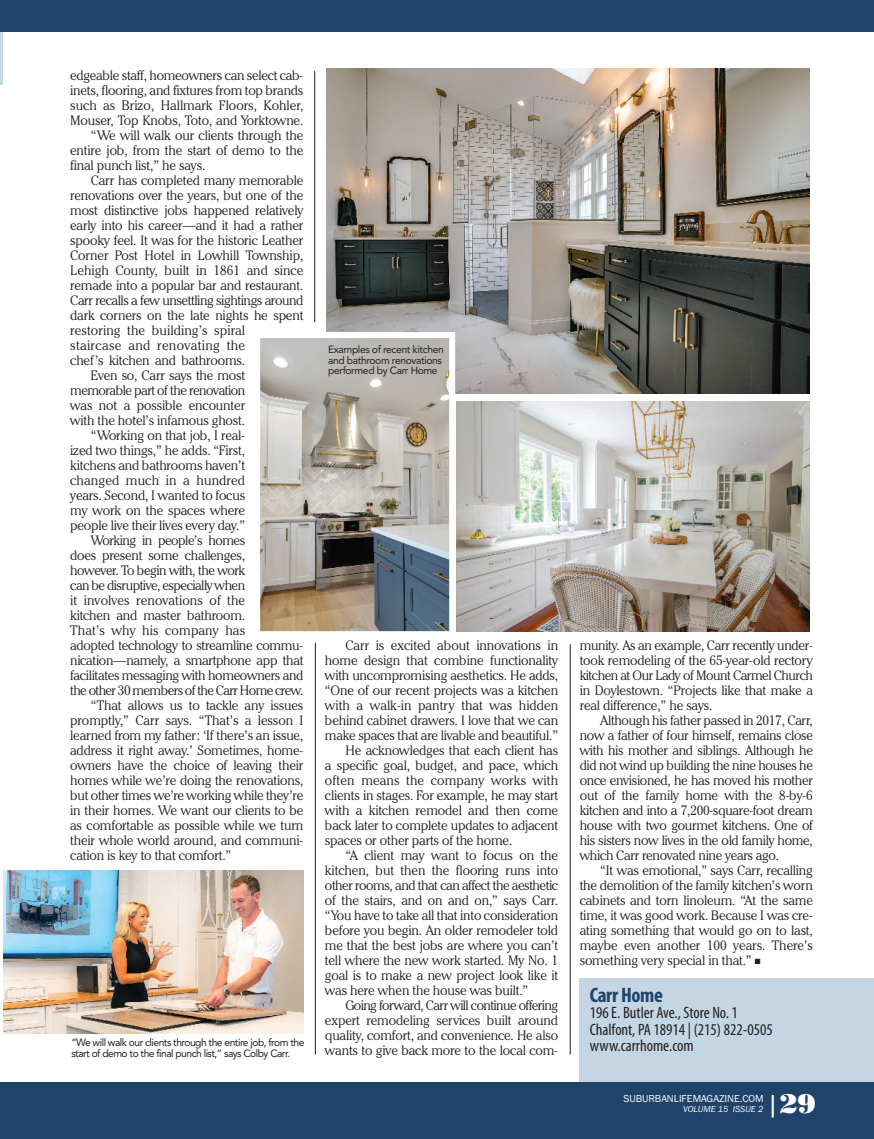
<style>
.page{position:relative;width:874px;height:1139px;background:#fff}
.page>*{position:absolute;margin:0;border:0;box-sizing:border-box;transform-origin:0 0}
.t1{font:27px "Bodoni Poster";color:#fff}
.t2{font:700 condensed 21px "Myriad Pro";letter-spacing:-.015em;color:#1f436b}
.t3{font:condensed 16.5px/16.5px "Myriad Pro";color:#231f20}
.t4{font:300 13.5px/15px "Cheltenham IT Cby BT";letter-spacing:-.01em;color:#231f20;text-align:justify}
.t5{font:300 13.5px "Cheltenham IT Cby BT";letter-spacing:.01em;color:#231f20}
.t6{font:300 13.5px "Cheltenham IT Cby BT";letter-spacing:-.03em;color:#231f20}
.t7{font:300 13.5px "Cheltenham IT Cby BT";letter-spacing:-.04em;color:#231f20}
.t8{font:300 13.5px "Cheltenham IT Cby BT";letter-spacing:-.035em;color:#231f20}
.t9{font:300 13.5px "Cheltenham IT Cby BT";letter-spacing:.025em;color:#231f20}
.t10{font:10.5px/10.5px "Avenir";letter-spacing:-.05em;color:#231f20}
.t11{font:10.5px "Franklin Gothic";color:#fff}
.t12{font:italic 9px "Franklin Gothic";color:#fff}
.s1{font-family:"Franklin Gothic"}
</style>
<div class="page">
<hr style="left:0;top:32px;width:3px;height:53px;background:#c5d7e5">
<div style="left:579px;top:978px;width:295px;height:104px;background:#c4d6e4"></div>
<div style="left:0;top:0;width:874px;height:32px;background:#1f436b"></div>
<div style="left:0;top:1082px;width:874px;height:56px;background:#1f436b"></div>
<hr style="left:570px;top:644px;width:1px;height:410px;background:#231f20">
<hr style="left:315px;top:642px;width:1px;height:412px;background:#231f20">
<hr style="left:314px;top:71px;width:1px;height:251px;background:#231f20">
<img style="left:327px;top:69px;width:483px;height:324px">
<img style="left:456px;top:402px;width:353px;height:229px">
<img style="left:261px;top:339px;width:187px;height:291px">
<div style="left:254px;top:332px;width:201px;height:305px;border:6px solid #fff"></div>
<img style="left:3px;top:870px;width:300px;height:163px">
<p class="t4" style="left:70px;top:69px;width:234px">edgeable staff, homeowners can select cab-</p>
<p class="t4" style="left:70px;top:84px;width:235px">inets, flooring, and fixtures from top brands</p>
<p class="t4" style="left:70px;top:99px;width:235px">such as Brizo, Hallmark Floors, Kohler,</p>
<p class="t4" style="left:70px;top:114px;width:235px">Mouser, Top Knobs, Toto, and Yorktowne.</p>
<p class="t4" style="left:91px;top:129px;width:214px">“We will walk our clients through the</p>
<p class="t4" style="left:70px;top:144px;width:235px">entire job, from the start of demo to the</p>
<p class="t4" style="left:70px;top:159px;width:137px">final punch list,” he says.</p>
<p class="t4" style="left:91px;top:174px;width:214px">Carr has completed many memorable</p>
<p class="t4" style="left:70px;top:189px;width:235px">renovations over the years, but one of the</p>
<p class="t4" style="left:70px;top:204px;width:235px">most distinctive jobs happened relatively</p>
<p class="t4" style="left:70px;top:219px;width:235px">early into his career—and it had a rather</p>
<p class="t4" style="left:70px;top:234px;width:235px">spooky feel. It was for the historic Leather</p>
<p class="t4" style="left:70px;top:249px;width:235px">Corner Post Hotel in Lowhill Township,</p>
<p class="t4" style="left:70px;top:264px;width:235px">Lehigh County, built in 1861 and since</p>
<p class="t4" style="left:70px;top:279px;width:235px">remade into a popular bar and restaurant.</p>
<p class="t4" style="left:70px;top:294px;width:235px">Carr recalls a few unsettling sightings around</p>
<p class="t4" style="left:70px;top:309px;width:235px">dark corners on the late nights he spent</p>
<p class="t5" style="left:70px;top:325px;width:176px">restoring the building’s spiral</p>
<p class="t9" style="left:70px;top:340px;width:176px">staircase and renovating the</p>
<p class="t4" style="left:70px;top:354px;width:176px">chef’s kitchen and bathrooms.</p>
<p class="t4" style="left:91px;top:369px;width:156px">Even so, Carr says the most</p>
<p class="t8" style="left:70px;top:385px;width:176px">memorable part of the renovation</p>
<p class="t4" style="left:70px;top:399px;width:176px">was not a possible encounter</p>
<p class="t4" style="left:70px;top:414px;width:176px">with the hotel’s infamous ghost.</p>
<p class="t4" style="left:91px;top:429px;width:156px">“Working on that job, I real-</p>
<p class="t4" style="left:70px;top:444px;width:176px">ized two things,” he adds. “First,</p>
<p class="t4" style="left:70px;top:459px;width:176px">kitchens and bathrooms haven’t</p>
<p class="t5" style="left:70px;top:475px;width:176px">changed much in a hundred</p>
<p class="t4" style="left:70px;top:489px;width:176px">years. Second, I wanted to focus</p>
<p class="t4" style="left:70px;top:504px;width:176px">my work on the spaces where</p>
<p class="t4" style="left:70px;top:519px;width:176px">people live their lives every day.”</p>
<p class="t6" style="left:91px;top:535px;width:156px">Working in people’s homes</p>
<p class="t4" style="left:70px;top:549px;width:176px">does present some challenges,</p>
<p class="t6" style="left:70px;top:565px;width:176px">however. To begin with, the work</p>
<p class="t8" style="left:70px;top:580px;width:176px">can be disruptive, especially when</p>
<p class="t5" style="left:70px;top:595px;width:176px">it involves renovations of the</p>
<p class="t4" style="left:70px;top:609px;width:176px">kitchen and master bathroom.</p>
<p class="t5" style="left:70px;top:625px;width:176px">That’s why his company has</p>
<p class="t4" style="left:70px;top:639px;width:234px">adopted technology to streamline commu-</p>
<p class="t4" style="left:70px;top:654px;width:235px">nication—namely, a smartphone app that</p>
<p class="t4" style="left:70px;top:669px;width:235px">facilitates messaging with homeowners and</p>
<p class="t7" style="left:70px;top:685px;width:235px">the other 30 members of the Carr Home crew.</p>
<p class="t4" style="left:91px;top:699px;width:214px">“That allows us to tackle any issues</p>
<p class="t4" style="left:70px;top:714px;width:235px">promptly,” Carr says. “That’s a lesson I</p>
<p class="t4" style="left:70px;top:729px;width:235px">learned from my father: ‘If there’s an issue,</p>
<p class="t4" style="left:70px;top:744px;width:234px">address it right away.’ Sometimes, home-</p>
<p class="t4" style="left:70px;top:759px;width:235px">owners have the choice of leaving their</p>
<p class="t4" style="left:70px;top:774px;width:235px">homes while we’re doing the renovations,</p>
<p class="t4" style="left:70px;top:789px;width:235px">but other times we’re working while they’re</p>
<p class="t4" style="left:70px;top:804px;width:235px">in their homes. We want our clients to be</p>
<p class="t4" style="left:70px;top:819px;width:235px">as comfortable as possible while we turn</p>
<p class="t4" style="left:70px;top:834px;width:234px">their whole world around, and communi-</p>
<p class="t4" style="left:70px;top:849px;width:163px">cation is key to that comfort.”</p>
<p class="t10" style="left:328px;top:344px;width:117px">Examples of recent kitchen and bathroom renovations performed by Carr Home</p>
<p class="t4" style="left:580px;top:639px;width:235px">munity. As an example, Carr recently under&shy;took remodeling of the 65-year-old rectory kitchen at Our Lady of Mount Carmel Church in Doylestown. “Projects like that make a real difference,” he says.</p>
<p class="t4" style="left:580px;top:714px;width:235px;text-indent:21px">Although his father passed in 2017, Carr, now a father of four himself, remains close with his mother and siblings. Although he did not wind up building the nine houses he once envisioned, he has moved his mother out of the family home with the 8-by-6 kitchen and into a 7,200-square-foot dream house with two gourmet kitchens. One of his sisters now lives in the old family home, which Carr renovated nine years ago.</p>
<p class="t4" style="left:580px;top:864px;width:235px;text-indent:21px">“It was emotional,” says Carr, recalling the demolition of the family kitchen’s worn cabinets and torn linoleum. “At the same time, it was good work. Because I was cre&shy;ating something that would go on to last, maybe even another 100 years. There’s something very special in that.” ■</p>
<p class="t4" style="left:345px;top:639px;width:214px">Carr is excited about innovations in</p>
<p class="t4" style="left:325px;top:654px;width:235px">home design that combine functionality</p>
<p class="t4" style="left:325px;top:669px;width:235px">with uncompromising aesthetics. He adds,</p>
<p class="t4" style="left:325px;top:684px;width:235px">“One of our recent projects was a kitchen</p>
<p class="t4" style="left:325px;top:699px;width:235px">with a walk-in pantry that was hidden</p>
<p class="t4" style="left:325px;top:714px;width:235px">behind cabinet drawers. I love that we can</p>
<p class="t4" style="left:325px;top:729px;width:235px">make spaces that are livable and beautiful.”</p>
<p class="t4" style="left:345px;top:744px;width:214px">He acknowledges that each client has</p>
<p class="t4" style="left:325px;top:759px;width:235px">a specific goal, budget, and pace, which</p>
<p class="t5" style="left:325px;top:775px;width:235px">often means the company works with</p>
<p class="t4" style="left:325px;top:789px;width:235px">clients in stages. For example, he may start</p>
<p class="t4" style="left:325px;top:804px;width:235px">with a kitchen remodel and then come</p>
<p class="t4" style="left:325px;top:819px;width:235px">back later to complete updates to adjacent</p>
<p class="t4" style="left:325px;top:834px;width:189px">spaces or other parts of the home.</p>
<p class="t4" style="left:345px;top:849px;width:214px">“A client may want to focus on the</p>
<p class="t4" style="left:325px;top:864px;width:235px">kitchen, but then the flooring runs into</p>
<p class="t6" style="left:325px;top:880px;width:235px">other rooms, and that can affect the aesthetic</p>
<p class="t4" style="left:325px;top:894px;width:235px">of the stairs, and on and on,” says Carr.</p>
<p class="t4" style="left:325px;top:909px;width:235px">“You have to take all that into consideration</p>
<p class="t4" style="left:325px;top:924px;width:235px">before you begin. An older remodeler told</p>
<p class="t4" style="left:325px;top:939px;width:235px">me that the best jobs are where you can’t</p>
<p class="t4" style="left:325px;top:954px;width:235px">tell where the new work started. My No. 1</p>
<p class="t4" style="left:325px;top:969px;width:235px">goal is to make a new project look like it</p>
<p class="t4" style="left:325px;top:984px;width:205px">was here when the house was built.”</p>
<p class="t7" style="left:345px;top:1000px;width:214px">Going forward, Carr will continue offering</p>
<p class="t4" style="left:325px;top:1014px;width:235px">expert remodeling services built around</p>
<p class="t4" style="left:325px;top:1029px;width:235px">quality, comfort, and convenience. He also</p>
<p class="t4" style="left:325px;top:1044px;width:234px">wants to give back more to the local com-</p>
<h2 class="t2" style="left:589px;top:987px;width:75px">Carr Home</h2>
<p class="t3" style="left:589px;top:1005px;width:185px">196 E. Butler Ave., Store No. 1<br>Chalfont, PA 18914 | (215) 822-0505</p>
<p class="t10" style="left:71px;top:1036px;width:234px">“We will walk our clients through the entire job, from the</p>
<p class="t3" style="left:589px;top:1038px;width:106px">www.carrhome.com</p>
<p class="t10" style="left:71px;top:1047px;width:220px">start of demo to the final punch list,” says Colby Carr.</p>
<p class="t11" style="left:623px;top:1091px;width:142px">SUBURBANLIFEMAGAZINE.COM</p>
<p class="t12" style="left:683px;top:1103px;width:82px">VOLUME 15 ISSUE 2</p>
<h1 class="t1" style="left:766px;top:1087px;width:51px"><span class="s1">|</span>29</h1>
</div>
